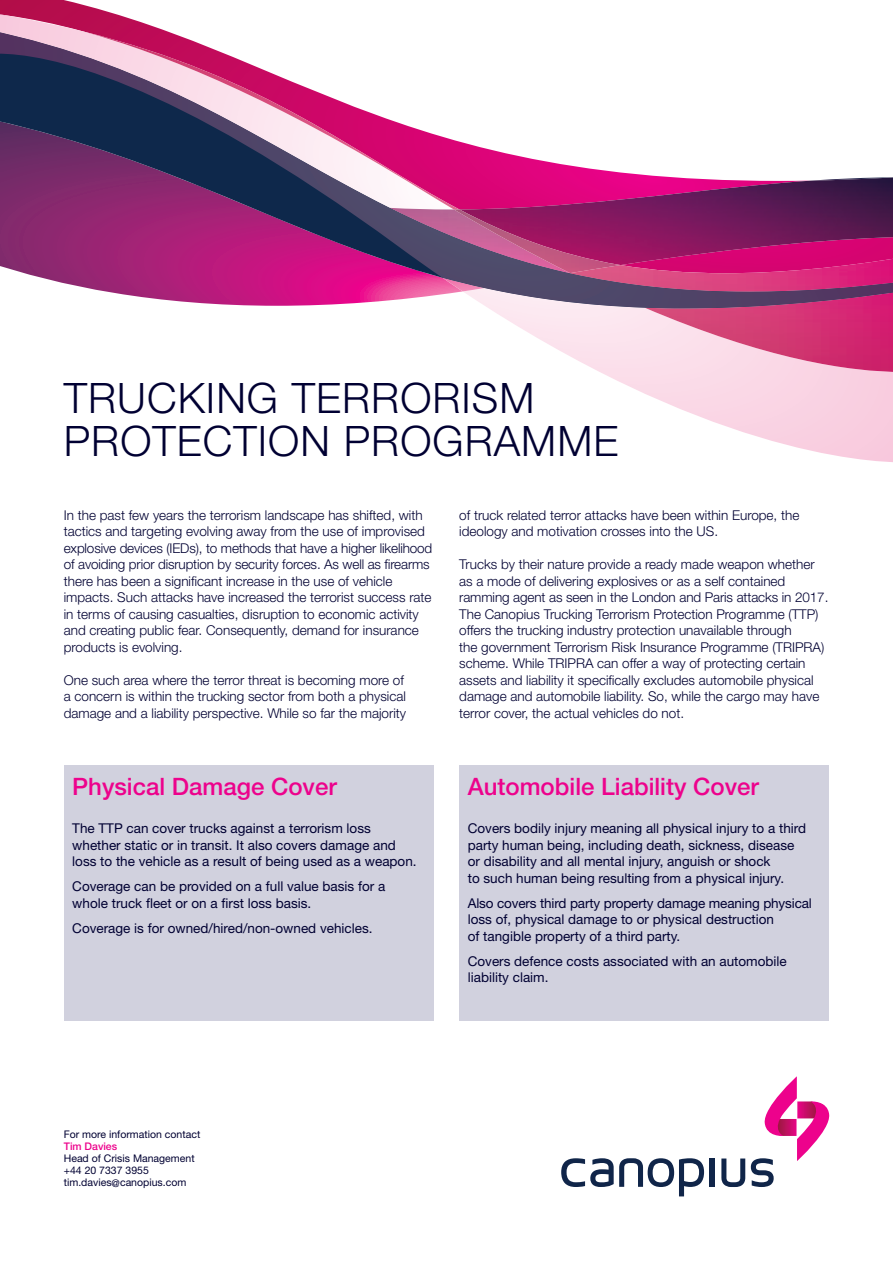
<style>
.page{position:relative;width:893px;height:1263px;background:#fff}
.page>*{position:absolute;margin:0;border:0;box-sizing:border-box;transform-origin:0 0}
.t1{font:300 42px/43.5px "Helvetica Neue LT Std";letter-spacing:.025em;color:#000032}
.t2{font:500 24px "Helvetica Neue LT Std";color:#ed028c}
.t3{font:300 13.5px/16.5px "Helvetica Neue LT Std";color:#000032}
.t4{font:13.5px/16.5px "Helvetica Neue LT Std";color:#000032}
.t5{font:10.5px/12px "Helvetica Neue LT Std";color:#000032}
.t6{font:500 10.5px "Helvetica Neue LT Std";color:#ed028c}
</style>
<div class="page">
<svg style="left:0;top:0;width:112px;height:13px"></svg>
<svg style="left:489px;top:308px;width:404px;height:154px"></svg>
<img style="left:645px;top:308px;width:248px;height:64px">
<img style="left:0;top:13px;width:161px;height:16px">
<svg style="left:0;top:29px;width:893px;height:279px"></svg>
<div style="left:709px;top:1158px;width:5px;height:29px;background:#102549"></div>
<svg style="left:561px;top:1158px;width:143px;height:38px"></svg>
<svg style="left:751px;top:1076px;width:79px;height:111px"></svg>
<svg style="left:721px;top:1158px;width:24px;height:29px"></svg>
<div style="left:64px;top:765px;width:370px;height:255px;background:#d1d1de"></div>
<div style="left:459px;top:765px;width:370px;height:255px;background:#d1d1de"></div>
<h1 class="t1" style="left:64px;top:380px;width:556px">TRUCKING TERRORISM<br>PROTECTION PROGRAMME</h1>
<p class="t3" style="left:64px;top:508px;width:370px">In the past few years the terrorism landscape has shifted, with tactics and targeting evolving away from the use of improvised explosive devices (IEDs), to methods that have a higher likelihood of avoiding prior disruption by security forces. As well as firearms there has been a significant increase in the use of vehicle impacts. Such attacks have increased the terrorist success rate in terms of causing casualties, disruption to economic activity and creating public fear. Consequently, demand for insurance products is evolving.</p>
<p class="t3" style="left:64px;top:673px;width:344px">One such area where the terror threat is becoming more of a concern is within the trucking sector from both a physical damage and a liability perspective. While so far the majority</p>
<h2 class="t2" style="left:72px;top:778px;width:266px">Physical Damage Cover</h2>
<p class="t4" style="left:72px;top:821px;width:346px">The TTP can cover trucks against a terrorism loss whether static or in transit. It also covers damage and loss to the vehicle as a result of being used as a weapon.</p>
<p class="t4" style="left:72px;top:879px;width:315px">Coverage can be provided on a full value basis for a whole truck fleet or on a first loss basis.</p>
<p class="t4" style="left:72px;top:921px;width:302px">Coverage is for owned/hired/non-owned vehicles.</p>
<p class="t3" style="left:459px;top:508px;width:342px">of truck related terror attacks have been within Europe, the ideology and motivation crosses into the US.</p>
<p class="t3" style="left:459px;top:558px;width:371px">Trucks by their nature provide a ready made weapon whether as a mode of delivering explosives or as a self contained ramming agent as seen in the London and Paris attacks in 2017.<br>The Canopius Trucking Terrorism Protection Programme (TTP) offers the trucking industry protection unavailable through<br>the government Terrorism Risk Insurance Programme (TRIPRA) scheme. While TRIPRA can offer a way of protecting certain assets and liability it specifically excludes automobile physical damage and automobile liability. So, while the cargo may have terror cover, the actual vehicles do not.</p>
<h2 class="t2" style="left:468px;top:778px;width:293px">Automobile Liability Cover</h2>
<p class="t4" style="left:468px;top:821px;width:340px">Covers bodily injury meaning all physical injury to a third party human being, including death, sickness, disease or disability and all mental injury, anguish or shock<br>to such human being resulting from a physical injury.</p>
<p class="t4" style="left:468px;top:896px;width:346px">Also covers third party property damage meaning physical loss of, physical damage to or physical destruction<br>of tangible property of a third party.</p>
<p class="t4" style="left:468px;top:954px;width:321px">Covers defence costs associated with an automobile liability claim.</p>
<p class="t5" style="left:64px;top:1130px;width:138px">For more information contact</p>
<p class="t6" style="left:64px;top:1143px;width:55px">Tim Davies</p>
<p class="t5" style="left:64px;top:1154px;width:132px">Head of Crisis Management +44 20 7337 3955 tim.davies@canopius.com</p>
</div>
